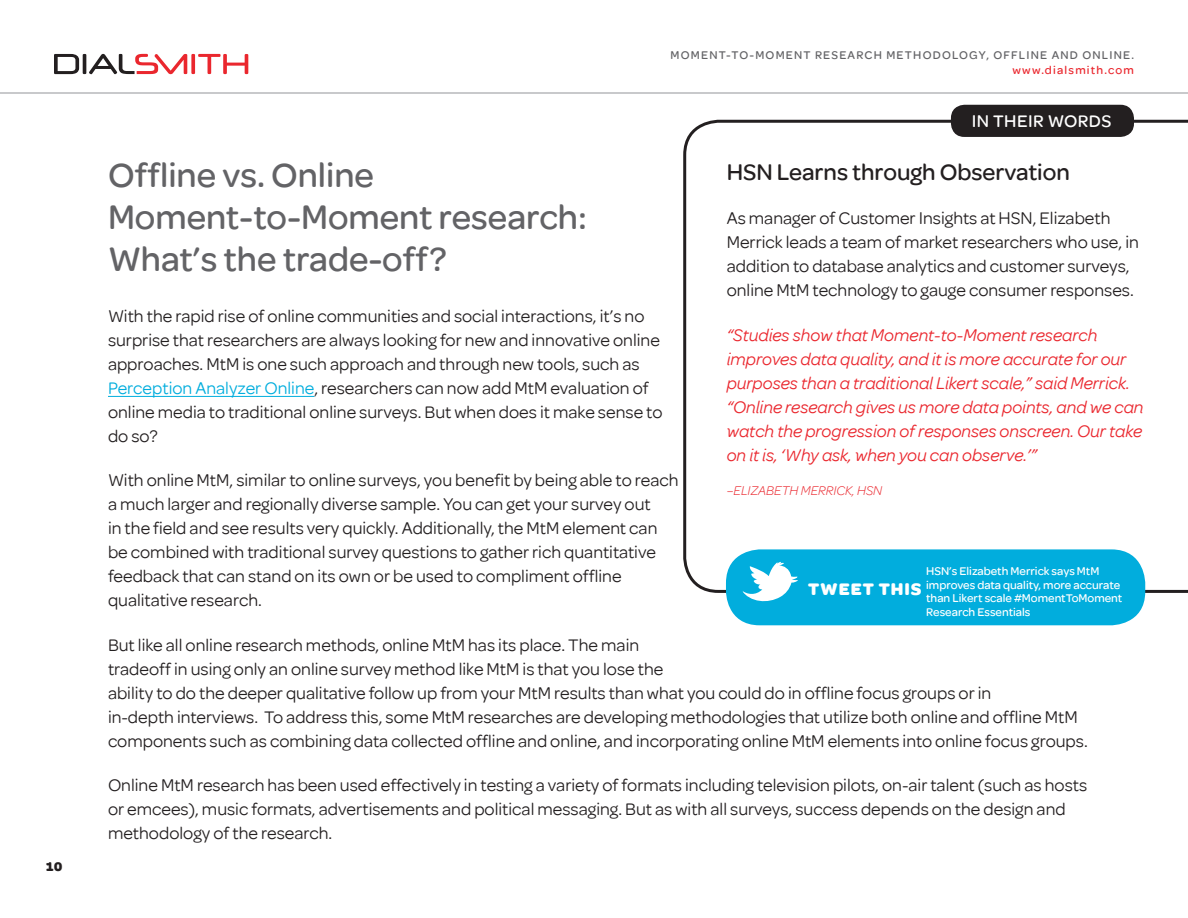
<style>
.page{position:relative;width:1188px;height:918px;background:#fff}
.page>*{position:absolute;margin:0;border:0;box-sizing:border-box;transform-origin:0 0}
.H1_-_Paragraph{font:500 36px/42px "Omnes";color:#636366}
.Body{font:500 24px "Omnes";color:#231f20}
.Body-2{font:18px/24px "Omnes";color:#231f20}
.Body-3{font:italic 18px/24px "Omnes";color:#ea272e}
.t1{font:500 18px "Omnes";letter-spacing:.025em;color:#fff}
.t2{font:700 18px "Omnes";letter-spacing:.05em;color:#fff}
.Body-4{font:italic 300 13.5px "Omnes";color:#ea272e}
.t3{font:700 13.5px "Omnes";color:#231f20}
.t4{font:500 12px/13.5px "Omnes";color:#fff}
.t5{font:500 12px "Omnes";letter-spacing:.1em;color:#636366}
.t6{font:500 12px "Omnes";letter-spacing:.1em;color:#ea272e}
.s1{color:#01addd}
</style>
<div class="page">
<svg style="left:54px;top:54px;width:194px;height:20px"></svg>
<hr style="left:0;top:93px;width:1188px;height:1px;background:#939598">
<hr style="left:108px;top:396px;width:206px;height:1px;background:#01addd">
<svg style="left:683px;top:118px;width:505px;height:476px"></svg>
<div style="left:726px;top:549px;width:419px;height:76px;background:#01addd;border-radius:34px"></div>
<svg style="left:742px;top:561px;width:56px;height:41px"></svg>
<div style="left:951px;top:105px;width:183px;height:32px;background:#231f20;border-radius:13px"></div>
<p class="t3" style="left:46px;top:857px;width:18px">10</p>
<p class="t5" style="left:671px;top:47px;width:465px">MOMENT-TO-MOMENT RESEARCH METHODOLOGY, OFFLINE AND ONLINE.</p>
<p class="t6" style="left:1013px;top:61px;width:123px">www.dialsmith.com</p>
<p class="t1" style="left:972px;top:109px;width:141px">IN THEIR WORDS</p>
<p class="H1_-_Paragraph" style="left:108px;top:152px;width:481px">Offline vs. Online<br>Moment-to-Moment research:<br>What’s the trade-off?</p>
<p class="Body-2" style="left:108px;top:303px;width:556px">With the rapid rise of online communities and social interactions, it’s no surprise that researchers are always looking for new and innovative online approaches. MtM is one such approach and through new tools, such as <span class="s1">Perception Analyzer Online</span>, researchers can now add MtM evaluation of online media to traditional online surveys. But when does it make sense to do so?</p>
<p class="Body-2" style="left:108px;top:467px;width:572px">With online MtM, similar to online surveys, you benefit by being able to reach a much larger and regionally diverse sample. You can get your survey out<br>in the field and see results very quickly. Additionally, the MtM element can be combined with traditional survey questions to gather rich quantitative feedback that can stand on its own or be used to compliment offline qualitative research.</p>
<p class="Body-2" style="left:108px;top:632px;width:981px">But like all online research methods, online MtM has its place. The main<br>tradeoff in using only an online survey method like MtM is that you lose the<br>ability to do the deeper qualitative follow up from your MtM results than what you could do in offline focus groups or in<br>in-depth interviews. To address this, some MtM researches are developing methodologies that utilize both online and offline MtM components such as combining data collected offline and online, and incorporating online MtM elements into online focus groups.</p>
<p class="Body-2" style="left:108px;top:772px;width:981px">Online MtM research has been used effectively in testing a variety of formats including television pilots, on-air talent (such as hosts or emcees), music formats, advertisements and political messaging. But as with all surveys, success depends on the design and methodology of the research.</p>
<p class="Body" style="left:727px;top:155px;width:345px">HSN Learns through Observation</p>
<p class="Body-2" style="left:727px;top:205px;width:414px">As manager of Customer Insights at HSN, Elizabeth Merrick leads a team of market researchers who use, in addition to database analytics and customer surveys, online MtM technology to gauge consumer responses.</p>
<p class="Body-3" style="left:727px;top:322px;width:418px">“Studies show that Moment-to-Moment research improves data quality, and it is more accurate for our purposes than a traditional Likert scale,” said Merrick. “Online research gives us more data points, and we can watch the progression of responses onscreen. Our take on it is, ‘Why ask, when you can observe.’”</p>
<p class="Body-4" style="left:727px;top:482px;width:157px">–ELIZABETH MERRICK, HSN</p>
<p class="t4" style="left:926px;top:564px;width:198px">HSN’s Elizabeth Merrick says MtM improves data quality, more accurate than Likert scale #MomentToMoment<br>Research Essentials</p>
<p class="t2" style="left:808px;top:575px;width:115px">TWEET THIS</p>
</div>
